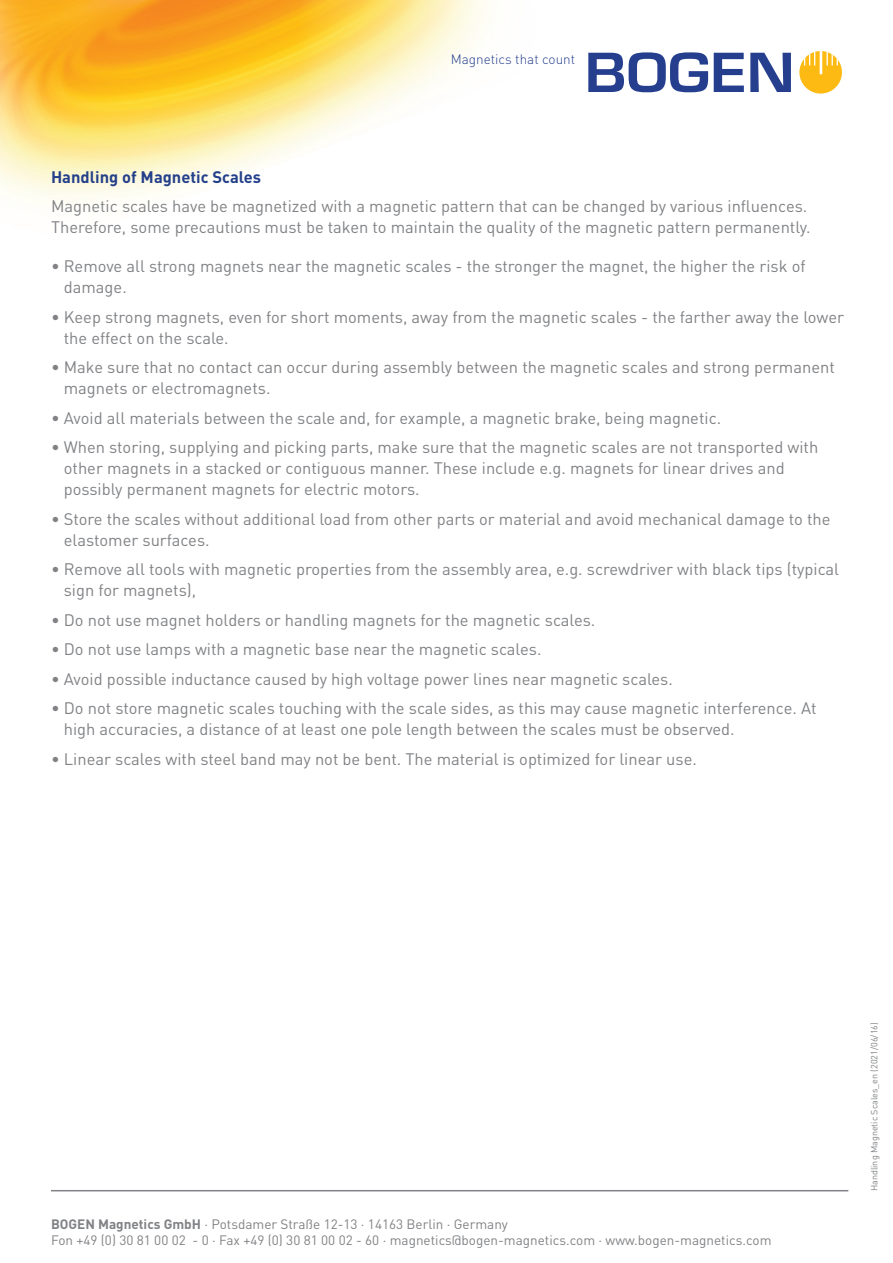
<style>
.page{position:relative;width:893px;height:1263px;background:#fff}
.page>*{position:absolute;margin:0;border:0;box-sizing:border-box;transform-origin:0 0}
.t1{font:16.5px/21px "DIN Pro";color:#808285}
.t2{font:700 16.5px "DIN Pro";color:#24408a}
.t3{font:13.5px/16.5px "DIN Pro";color:#808285}
.t4{font:300 13.5px "DIN Pro";color:#253f8e}
.t5{font:9px "DIN Pro";color:#808285}
.s1{font-weight:700}
</style>
<div class="page">
<img style="left:0;top:0;width:489px;height:202px">
<div style="left:799px;top:51px;width:43px;height:43px;background:#fcba13;border-radius:50%"></div>
<svg style="left:804px;top:51px;width:11px;height:14px"></svg>
<hr style="left:820px;top:51px;width:2px;height:23px;background:#fff">
<svg style="left:826px;top:51px;width:12px;height:14px"></svg>
<svg style="left:588px;top:52px;width:203px;height:40px"></svg>
<hr style="left:51px;top:1190px;width:797px;height:1px;background:#808285">
<p class="t4" style="left:451px;top:50px;width:126px">Magnetics that count</p>
<p class="t2" style="left:51px;top:166px;width:212px">Handling of Magnetic Scales</p>
<p class="t1" style="left:51px;top:195px;width:761px">Magnetic scales have be magnetized with a magnetic pattern that can be changed by various influences.<br>Therefore, some precautions must be taken to maintain the quality of the magnetic pattern permanently.</p>
<p class="t1" style="left:64px;top:255px;width:743px;text-indent:-13px">• Remove all strong magnets near the magnetic scales - the stronger the magnet, the higher the risk of damage.</p>
<p class="t1" style="left:64px;top:306px;width:782px;text-indent:-13px">• Keep strong magnets, even for short moments, away from the magnetic scales - the farther away the lower the effect on the scale.</p>
<p class="t1" style="left:64px;top:356px;width:773px;text-indent:-13px">• Make sure that no contact can occur during assembly between the magnetic scales and strong permanent magnets or electromagnets.</p>
<p class="t1" style="left:51px;top:407px;width:672px">• Avoid all materials between the scale and, for example, a magnetic brake, being magnetic.</p>
<p class="t1" style="left:64px;top:436px;width:756px;text-indent:-13px">• When storing, supplying and picking parts, make sure that the magnetic scales are not transported with other magnets in a stacked or contiguous manner. These include e.g. magnets for linear drives and possibly permanent magnets for electric motors.</p>
<p class="t1" style="left:64px;top:508px;width:768px;text-indent:-13px">• Store the scales without additional load from other parts or material and avoid mechanical damage to the elastomer surfaces.</p>
<p class="t1" style="left:64px;top:558px;width:777px;text-indent:-13px">• Remove all tools with magnetic properties from the assembly area, e.g. screwdriver with black tips (typical sign for magnets),</p>
<p class="t1" style="left:51px;top:609px;width:546px">• Do not use magnet holders or handling magnets for the magnetic scales.</p>
<p class="t1" style="left:51px;top:638px;width:492px">• Do not use lamps with a magnetic base near the magnetic scales.</p>
<p class="t1" style="left:51px;top:668px;width:623px">• Avoid possible inductance caused by high voltage power lines near magnetic scales.</p>
<p class="t1" style="left:64px;top:697px;width:754px;text-indent:-13px">• Do not store magnetic scales touching with the scale sides, as this may cause magnetic interference. At high accuracies, a distance of at least one pole length between the scales must be observed.</p>
<p class="t1" style="left:51px;top:748px;width:647px">• Linear scales with steel band may not be bent. The material is optimized for linear use.</p>
<p class="t3" style="left:51px;top:1215px;width:722px"><span class="s1">BOGEN Magnetics GmbH</span> · Potsdamer Straße 12-13 · 14163 Berlin · Germany<br>Fon +49 (0) 30 81 00 02 - 0 · Fax +49 (0) 30 81 00 02 - 60 · magnetics@bogen-magnetics.com · www.bogen-magnetics.com</p>
<p class="t5" style="left:868px;top:1191px;width:171px;rotate:-90deg">Handling Magnetic Scales_en (2021/06/16)</p>
</div>
